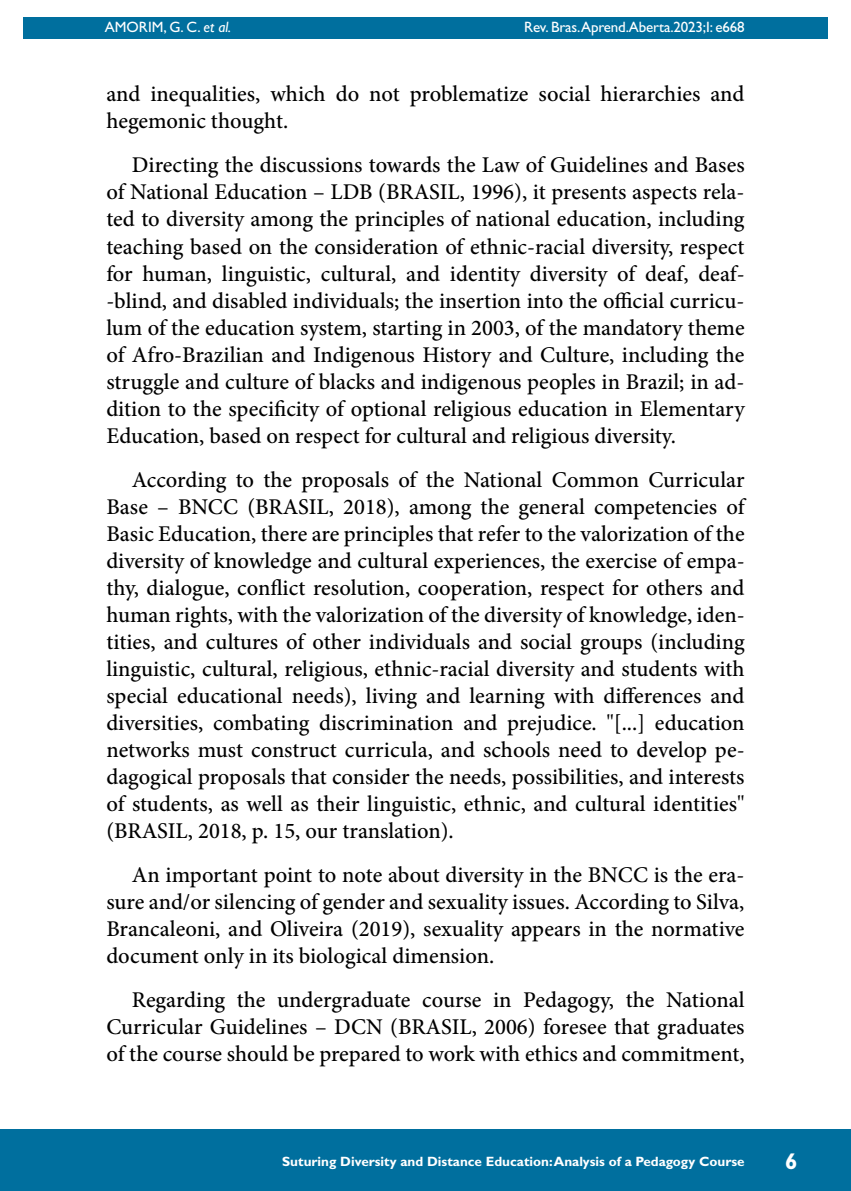
<style>
.page{position:relative;width:851px;height:1191px;background:#fff}
.page>*{position:absolute;margin:0;border:0;box-sizing:border-box;transform-origin:0 0}
.t1{font:500 22.5px/27px "Minion Pro";color:#000;text-align:justify}
.t2{font:700 22.5px "Gill Sans Std";color:#fff}
.t3{font:15px "Gill Sans Std";letter-spacing:-.01em;color:#fff}
.t4{font:700 13.5px "Gill Sans Std";color:#fff}
.s1{font-style:italic}
</style>
<div class="page">
<hr style="left:104px;top:0;width:1px;height:467px;background:#006f9e">
<div style="left:23px;top:17px;width:804px;height:21px;background:#006f9e"></div>
<div style="left:0;top:1129px;width:850px;height:62px;background:#006f9e"></div>
<p class="t3" style="left:105px;top:18px;width:128px">AMORIM, G. C. <span class="s1">et al.</span></p>
<p class="t3" style="left:524px;top:18px;width:222px">Rev. Bras.Aprend.Aberta.2023;I: e668</p>
<p class="t1" style="left:106px;top:81px;width:639px">and inequalities, which do not problematize social hierarchies and hegemonic thought.</p>
<p class="t1" style="left:106px;top:152px;width:639px;text-indent:26px">Directing the discussions towards the Law of Guidelines and Bases of National Education – LDB (BRASIL, 1996), it presents aspects rela&shy;ted to diversity among the principles of national education, including teaching based on the consideration of ethnic-racial diversity, respect for human, linguistic, cultural, and identity diversity of deaf, deaf--blind, and disabled individuals; the insertion into the official curricu&shy;lum of the education system, starting in 2003, of the mandatory theme of Afro-Brazilian and Indigenous History and Culture, including the struggle and culture of blacks and indigenous peoples in Brazil; in ad&shy;dition to the specificity of optional religious education in Elementary Education, based on respect for cultural and religious diversity.</p>
<p class="t1" style="left:106px;top:466px;width:639px;text-indent:26px">According to the proposals of the National Common Curricular Base – BNCC (BRASIL, 2018), among the general competencies of Basic Education, there are principles that refer to the valorization of the diversity of knowledge and cultural experiences, the exercise of empa&shy;thy, dialogue, conflict resolution, cooperation, respect for others and human rights, with the valorization of the diversity of knowledge, iden&shy;tities, and cultures of other individuals and social groups (including linguistic, cultural, religious, ethnic-racial diversity and students with special educational needs), living and learning with differences and diversities, combating discrimination and prejudice. "[...] education networks must construct curricula, and schools need to develop pe&shy;dagogical proposals that consider the needs, possibilities, and interests of students, as well as their linguistic, ethnic, and cultural identities" (BRASIL, 2018, p. 15, our translation).</p>
<p class="t1" style="left:106px;top:861px;width:639px;text-indent:26px">An important point to note about diversity in the BNCC is the era&shy;sure and/or silencing of gender and sexuality issues. According to Silva, Brancaleoni, and Oliveira (2019), sexuality appears in the normative document only in its biological dimension.</p>
<p class="t1" style="left:106px;top:986px;width:639px;text-indent:26px">Regarding the undergraduate course in Pedagogy, the National Curricular Guidelines – DCN (BRASIL, 2006) foresee that graduates of the course should be prepared to work with ethics and commitment,</p>
<p class="t4" style="left:282px;top:1153px;width:464px">Suturing Diversity and Distance Education: Analysis of a Pedagogy Course</p>
<p class="t2" style="left:785px;top:1148px;width:14px">6</p>
</div>
